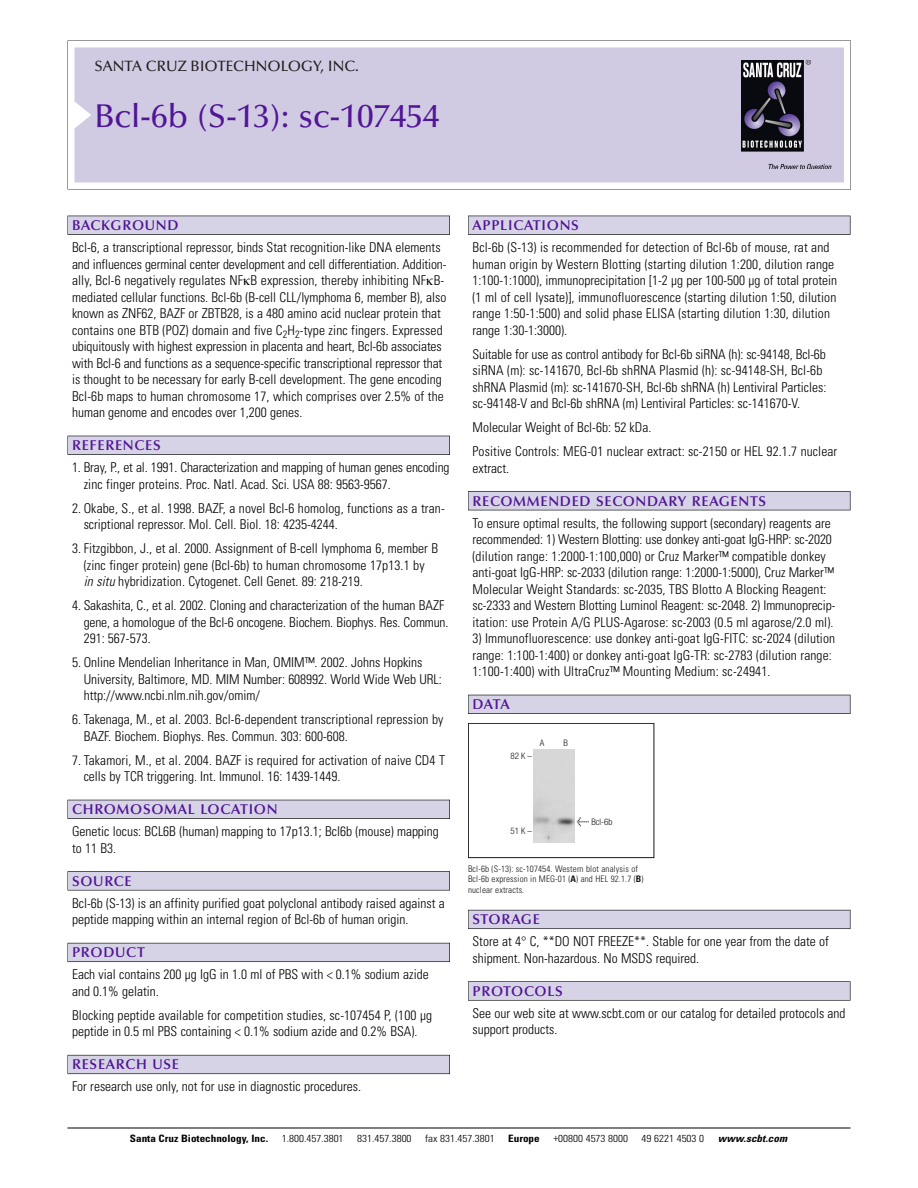
<style>
.page{position:relative;width:918px;height:1188px;background:#fff}
.page>*{position:absolute;margin:0;border:0;box-sizing:border-box;transform-origin:0 0}
.t1{font:500 33px "Optima";color:#511695}
.t2{font:500 15px "Optima";color:#231f20}
.t3{font:600 14.25px "Optima";letter-spacing:.05em;color:#511695}
.t4{font:300 condensed 13.5px/16.5px "Univers";color:#000}
.t5{font:300 condensed 10.2px "Univers";color:#000;scale:1.1 1}
.t6{font:700 condensed 10.2px "Univers";color:#000;scale:1.1 1}
.t7{font:italic 700 condensed 10.2px "Univers";letter-spacing:.005em;color:#000;scale:1.1 1}
.t8{font:9px/10.5px "Univers Condensed Light+XGBRJY";letter-spacing:.015em;color:#191919}
.t9{font:9px "Helvetica Neue Light Cond+OJFKXS";color:#191919}
.s1{font-style:italic}
.s2{font-family:"Meta Plus Book Roman+UFPYEW";font-size:10.5px}
.s3{font-family:"Univers Condensed Bold+UOTKJS"}
</style>
<div class="page">
<svg style="left:68px;top:40px;width:783px;height:149px"></svg>
<div style="left:74px;top:47px;width:770px;height:135px;background:#d1cae3"></div>
<img style="left:741px;top:60px;width:90px;height:108px">
<div style="left:68px;top:216px;width:382px;height:19px;background:#525155"></div>
<div style="left:68px;top:216px;width:381px;height:18px;background:#d7d3e7"></div>
<div style="left:68px;top:436px;width:382px;height:19px;background:#515055"></div>
<div style="left:68px;top:436px;width:381px;height:18px;background:#d7d3e7"></div>
<div style="left:68px;top:800px;width:382px;height:19px;background:#525158"></div>
<div style="left:68px;top:800px;width:381px;height:18px;background:#d7d3e7"></div>
<div style="left:68px;top:871px;width:382px;height:19px;background:#575759"></div>
<div style="left:68px;top:872px;width:381px;height:18px;background:#d7d3e7"></div>
<div style="left:68px;top:943px;width:382px;height:19px;background:#5b5a62"></div>
<div style="left:68px;top:943px;width:381px;height:18px;background:#d7d3e7"></div>
<div style="left:68px;top:1055px;width:382px;height:19px;background:#66646e"></div>
<div style="left:68px;top:1055px;width:381px;height:18px;background:#d7d3e7"></div>
<div style="left:468px;top:216px;width:382px;height:19px;background:#525155"></div>
<div style="left:468px;top:216px;width:382px;height:18px;background:#d7d3e7"></div>
<div style="left:468px;top:491px;width:382px;height:19px;background:#525155"></div>
<div style="left:468px;top:492px;width:382px;height:18px;background:#d7d3e7"></div>
<div style="left:468px;top:695px;width:382px;height:19px;background:#525158"></div>
<div style="left:468px;top:695px;width:382px;height:18px;background:#d7d3e7"></div>
<div style="left:468px;top:910px;width:382px;height:19px;background:#5b5a62"></div>
<div style="left:468px;top:910px;width:382px;height:18px;background:#d7d3e7"></div>
<div style="left:468px;top:981px;width:382px;height:20px;background:#666667"></div>
<div style="left:468px;top:982px;width:382px;height:18px;background:#d7d3e7"></div>
<hr style="left:68px;top:1128px;width:782px;height:1px;background:#000">
<div style="left:468px;top:723px;width:186px;height:135px;border:1px solid #191919"></div>
<img style="left:533px;top:749px;width:42px;height:93px">
<p class="t2" style="left:94px;top:61px;width:266px">SANTA CRUZ BIOTECHNOLOGY, INC.</p>
<h1 class="t1" style="left:94px;top:103px;width:347px">Bcl-6b (S-13): sc-107454</h1>
<p class="t3" style="left:72px;top:219px;width:108px">BACKGROUND</p>
<p class="t4" style="left:72px;top:240px;width:376px">Bcl-6, a transcriptional repressor, binds Stat recognition-like DNA elements and influences germinal center development and cell differentiation. Addition&shy;ally, Bcl-6 negatively regulates NF B expression, thereby inhibiting NF B&shy;mediated cellular functions. Bcl-6b (B-cell CLL/lymphoma 6, member B), also known as ZNF62, BAZF or ZBTB28, is a 480 amino acid nuclear protein that contains one BTB (POZ) domain and five C<sub>2</sub>H<sub>2</sub>-type zinc fingers. Expressed ubiquitously with highest expression in placenta and heart, Bcl-6b associates with Bcl-6 and functions as a sequence-specific transcriptional repressor that is thought to be necessary for early B-cell development. The gene encoding Bcl-6b maps to human chromosome 17, which comprises over 2.5% of the human genome and encodes over 1,200 genes.</p>
<p class="t3" style="left:72px;top:440px;width:90px">REFERENCES</p>
<p class="t4" style="left:84px;top:460px;width:367px;text-indent:-12px">1. Bray, P., et al. 1991. Characterization and mapping of human genes encoding zinc finger proteins. Proc. Natl. Acad. Sci. USA 88: 9563-9567.</p>
<p class="t4" style="left:84px;top:501px;width:363px;text-indent:-12px">2. Okabe, S., et al. 1998. BAZF, a novel Bcl-6 homolog, functions as a tran&shy;scriptional repressor. Mol. Cell. Biol. 18: 4235-4244.</p>
<p class="t4" style="left:84px;top:541px;width:356px;text-indent:-12px">3. Fitzgibbon, J., et al. 2000. Assignment of B-cell lymphoma 6, member B (zinc finger protein) gene (Bcl-6b) to human chromosome 17p13.1 by<br><span class="s1">in situ</span> hybridization. Cytogenet. Cell Genet. 89: 218-219.</p>
<p class="t4" style="left:84px;top:598px;width:366px;text-indent:-12px">4. Sakashita, C., et al. 2002. Cloning and characterization of the human BAZF gene, a homologue of the Bcl-6 oncogene. Biochem. Biophys. Res. Commun.<br>291: 567-573.</p>
<p class="t4" style="left:84px;top:655px;width:360px;text-indent:-12px">5. Online Mendelian Inheritance in Man, OMIM™. 2002. Johns Hopkins<br>University, Baltimore, MD. MIM Number: 608992. World Wide Web URL: http://www.ncbi.nlm.nih.gov/omim/</p>
<p class="t4" style="left:84px;top:712px;width:361px;text-indent:-12px">6. Takenaga, M., et al. 2003. Bcl-6-dependent transcriptional repression by<br>BAZF. Biochem. Biophys. Res. Commun. 303: 600-608.</p>
<p class="t4" style="left:84px;top:753px;width:363px;text-indent:-12px">7. Takamori, M., et al. 2004. BAZF is required for activation of naive CD4 T cells by TCR triggering. Int. Immunol. 16: 1439-1449.</p>
<p class="t3" style="left:72px;top:804px;width:207px">CHROMOSOMAL LOCATION</p>
<p class="t4" style="left:72px;top:824px;width:368px">Genetic locus: BCL6B (human) mapping to 17p13.1; Bcl6b (mouse) mapping to 11 B3.</p>
<p class="t3" style="left:72px;top:875px;width:61px">SOURCE</p>
<p class="t4" style="left:72px;top:896px;width:374px">Bcl-6b (S-13) is an affinity purified goat polyclonal antibody raised against a peptide mapping within an internal region of Bcl-6b of human origin.</p>
<p class="t3" style="left:72px;top:947px;width:74px">PRODUCT</p>
<p class="t4" style="left:72px;top:967px;width:358px">Each vial contains 200 µg IgG in 1.0 ml of PBS with &lt; 0.1% sodium azide and 0.1% gelatin.</p>
<p class="t4" style="left:72px;top:1008px;width:362px">Blocking peptide available for competition studies, sc-107454 P, (100 µg peptide in 0.5 ml PBS containing &lt; 0.1% sodium azide and 0.2% BSA).</p>
<p class="t3" style="left:72px;top:1059px;width:109px">RESEARCH USE</p>
<p class="t4" style="left:72px;top:1079px;width:290px">For research use only, not for use in diagnostic procedures.</p>
<p class="t3" style="left:473px;top:219px;width:108px">APPLICATIONS</p>
<p class="t4" style="left:473px;top:240px;width:366px">Bcl-6b (S-13) is recommended for detection of Bcl-6b of mouse, rat and human origin by Western Blotting (starting dilution 1:200, dilution range 1:100-1:1000), immunoprecipitation [1-2 µg per 100-500 µg of total protein (1 ml of cell lysate)], immunofluorescence (starting dilution 1:50, dilution range 1:50-1:500) and solid phase ELISA (starting dilution 1:30, dilution range 1:30-1:3000).</p>
<p class="t4" style="left:473px;top:347px;width:355px">Suitable for use as control antibody for Bcl-6b siRNA (h): sc-94148, Bcl-6b siRNA (m): sc-141670, Bcl-6b shRNA Plasmid (h): sc-94148-SH, Bcl-6b shRNA Plasmid (m): sc-141670-SH, Bcl-6b shRNA (h) Lentiviral Particles: sc-94148-V and Bcl-6b shRNA (m) Lentiviral Particles: sc-141670-V.</p>
<p class="t4" style="left:473px;top:416px;width:366px;line-height:24px">Molecular Weight of Bcl-6b: 52 kDa.<br>Positive Controls: MEG-01 nuclear extract: sc-2150 or HEL 92.1.7 nuclear</p>
<p class="t4" style="left:473px;top:461px;width:38px">extract.</p>
<p class="t3" style="left:473px;top:495px;width:295px">RECOMMENDED SECONDARY REAGENTS</p>
<p class="t4" style="left:473px;top:516px;width:364px">To ensure optimal results, the following support (secondary) reagents are recommended: 1) Western Blotting: use donkey anti-goat IgG-HRP: sc-2020 (dilution range: 1:2000-1:100,000) or Cruz Marker™ compatible donkey anti-goat IgG-HRP: sc-2033 (dilution range: 1:2000-1:5000), Cruz Marker™ Molecular Weight Standards: sc-2035, TBS Blotto A Blocking Reagent: sc-2333 and Western Blotting Luminol Reagent: sc-2048. 2) Immunoprecip&shy;itation: use Protein A/G PLUS-Agarose: sc-2003 (0.5 ml agarose/2.0 ml).</p>
<p class="t4" style="left:473px;top:631px;width:364px">3) Immunofluorescence: use donkey anti-goat IgG-FITC: sc-2024 (dilution range: 1:100-1:400) or donkey anti-goat IgG-TR: sc-2783 (dilution range:<br>1:100-1:400) with UltraCruz™ Mounting Medium: sc-24941.</p>
<p class="t3" style="left:473px;top:699px;width:39px">DATA</p>
<p class="t9" style="left:540px;top:740px;width:6px">A</p>
<p class="t9" style="left:563px;top:740px;width:6px">B</p>
<p class="t9" style="left:510px;top:753px;width:23px">82K–</p>
<p class="t9" style="left:510px;top:828px;width:23px">51K–</p>
<p class="t9" style="left:577px;top:819px;width:37px"><span class="s2">&lt;</span> Bcl-6b</p>
<p class="t8" style="left:468px;top:864px;width:177px">Bcl-6b (S-13): sc-107454. Western blot analysis of<br>Bcl-6b expression in MEG-01 (<span class="s3">A</span>) and HEL 92.1.7 (<span class="s3">B</span>) nuclear extracts.</p>
<p class="t3" style="left:473px;top:914px;width:69px">STORAGE</p>
<p class="t4" style="left:473px;top:934px;width:358px">Store at 4° C, **DO NOT FREEZE**. Stable for one year from the date of shipment. Non-hazardous. No MSDS required.</p>
<p class="t3" style="left:473px;top:985px;width:92px">PROTOCOLS</p>
<p class="t4" style="left:473px;top:1006px;width:375px">See our web site at www.scbt.com or our catalog for detailed protocols and support products.</p>
<p class="t6" style="left:130px;top:1135px;width:127px">Santa Cruz Biotechnology, Inc.</p>
<p class="t5" style="left:282px;top:1135px;width:58px">1.800.457.3801</p>
<p class="t5" style="left:357px;top:1135px;width:51px">831.457.3800</p>
<p class="t5" style="left:425px;top:1135px;width:65px">fax 831.457.3801</p>
<p class="t6" style="left:508px;top:1135px;width:30px">Europe</p>
<p class="t5" style="left:553px;top:1135px;width:69px">+00800 4573 8000</p>
<p class="t5" style="left:642px;top:1135px;width:58px">49 6221 4503 0</p>
<p class="t7" style="left:718px;top:1135px;width:64px">www.scbt.com</p>
</div>
